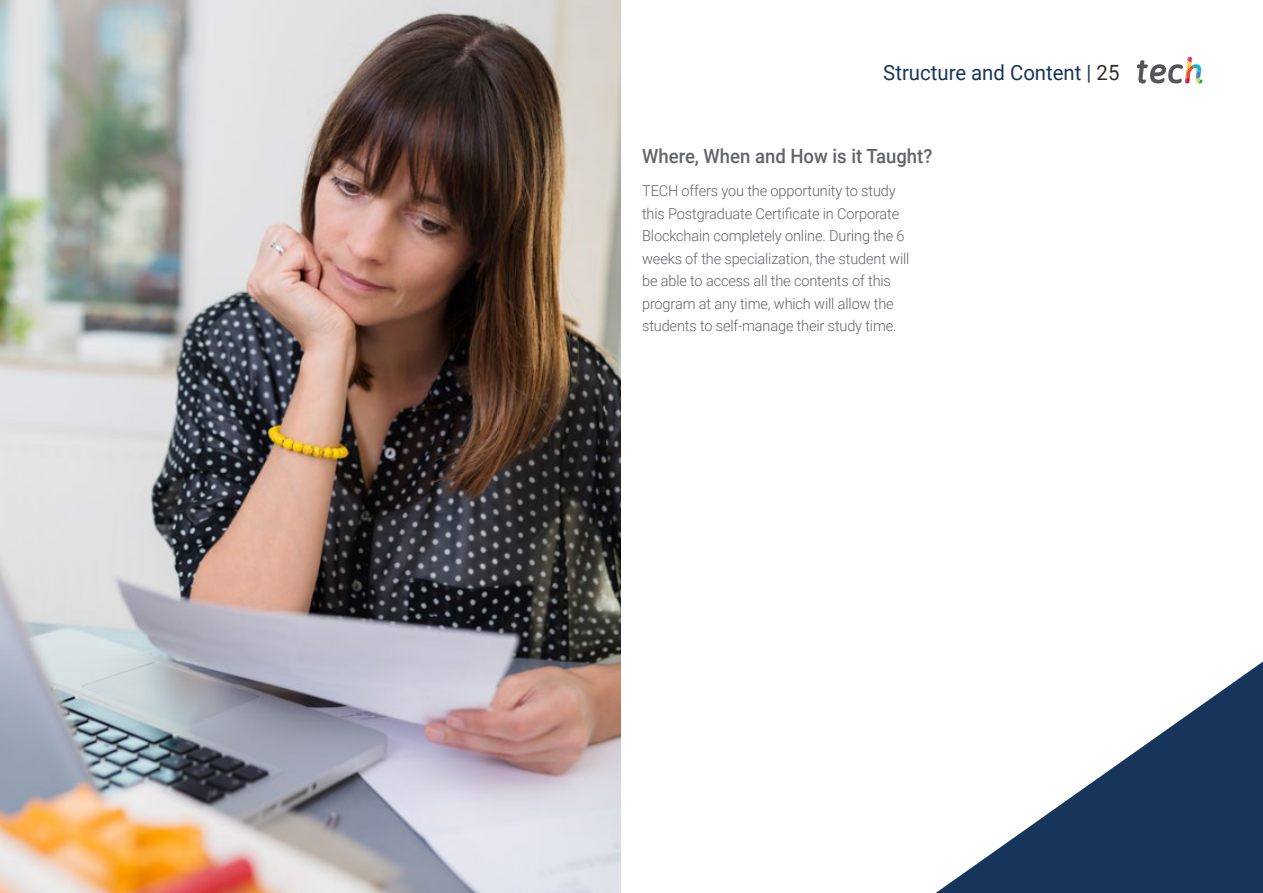
<style>
.page{position:relative;width:1263px;height:893px;background:#fff}
.page>*{position:absolute;margin:0;border:0;box-sizing:border-box;transform-origin:0 0}
.t1{font:21px "Roboto";color:#1a355c}
.t2{font:500 19.5px "Roboto";color:#61646a;scale:.95 1}
.t3{font:300 15px/22.5px "Roboto";letter-spacing:-.01em;color:#61646a}
.s1{color:#312e20}
</style>
<div class="page">
<svg style="left:1137px;top:57px;width:65px;height:27px"></svg>
<svg style="left:936px;top:661px;width:327px;height:232px"></svg>
<img style="left:0;top:0;width:621px;height:893px">
<h1 class="t1" style="left:883px;top:57px;width:238px">Structure and Content | <span class="s1">25</span></h1>
<h2 class="t2" style="left:642px;top:143px;width:307px">Where, When and How is it Taught?</h2>
<p class="t3" style="left:642px;top:179px;width:269px">TECH offers you the opportunity to study this Postgraduate Certificate in Corporate Blockchain completely online. During the 6 weeks of the specialization, the student will be able to access all the contents of this program at any time, which will allow the students to self-manage their study time.</p>
</div>
